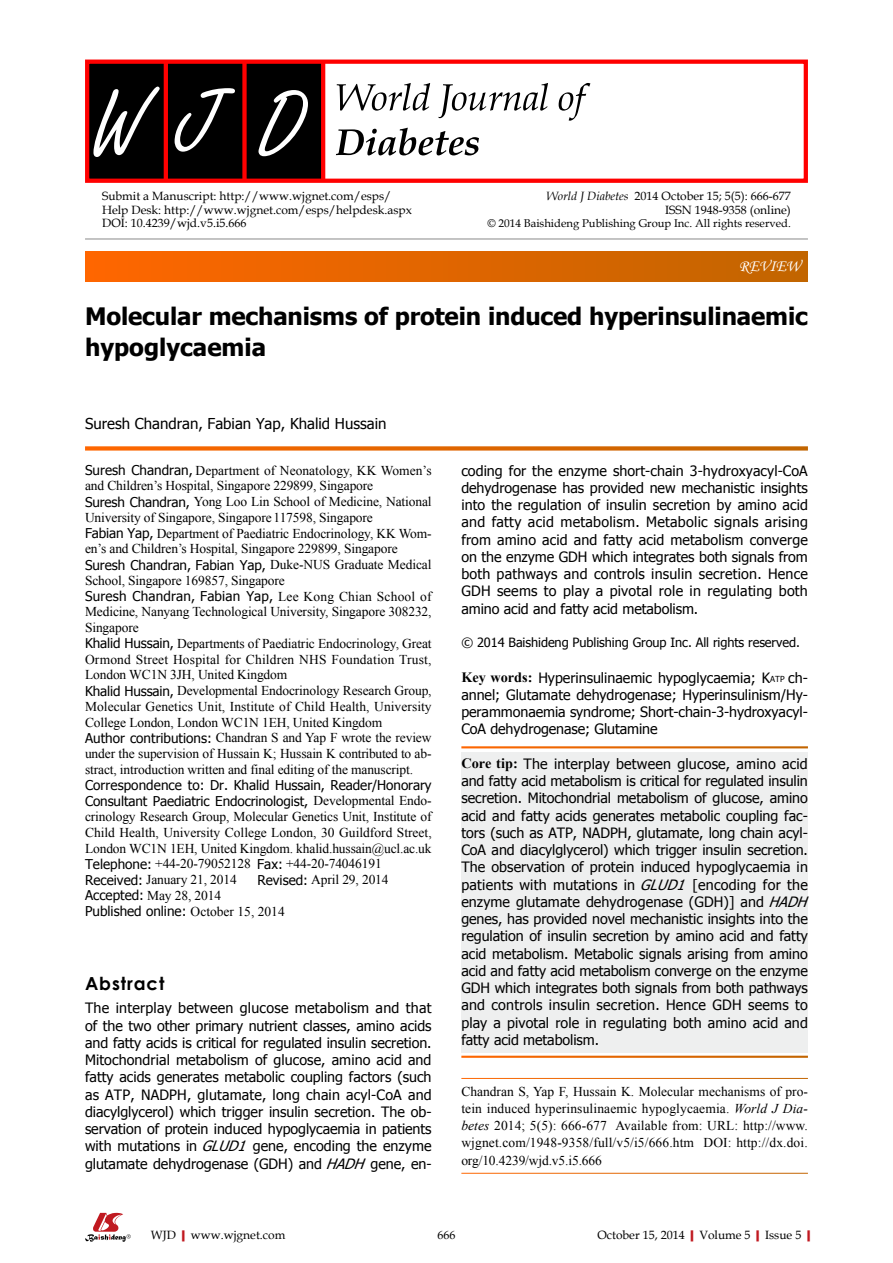
<style>
.page{position:relative;width:893px;height:1263px;background:#fff}
.page>*{position:absolute;margin:0;border:0;box-sizing:border-box;transform-origin:0 0}
.t1{font:700 24px/31.5px "Tahoma";letter-spacing:-.005em;color:#000}
.t2{font:700 18px "Century Gothic";letter-spacing:.05em;color:#000}
.t3{font:16.5px "Monotype Corsiva";color:#fff}
.t4{font:15px "Tahoma";color:#000}
.t5{font:14.25px/17.2px "Tahoma";letter-spacing:-.005em;color:#000;text-align:justify}
.t6{font:13.5px/15.8px "Times New Roman";letter-spacing:-.01em;color:#000}
.t7{font:13.5px/16.2px "Tahoma";color:#000}
.t8{font:12.75px "Tahoma";letter-spacing:-.005em;color:#000}
.t9{font:12px/13.5px "Book Antiqua";color:#000}
.t10{font:11.25px "Book Antiqua";color:#000}
.s1{font-style:italic}
.s2{font-family:"Tahoma"}
.s3{font-family:"Times New Roman"}
.s4{font-family:"Times New Roman";font-weight:700}
.s5{font-size:8.25px}
.s6{font-weight:700;color:#c01920}
</style>
<div class="page">
<div style="left:461px;top:752px;width:347px;height:300px;background:#eeefef"></div>
<div style="left:85px;top:252px;width:723px;height:29px;background:linear-gradient(to right,#f60,#c16500)"></div>
<hr style="left:85px;top:239px;width:723px;height:1px;background:#898989">
<svg style="left:85px;top:446px;width:723px;height:5px;background:#e47c26"></svg>
<div style="left:87px;top:61px;width:236px;height:121px;background:#000"></div>
<hr style="left:164px;top:61px;width:4px;height:121px;background:#f00">
<div style="left:242px;top:61px;width:5px;height:121px;background:#f00"></div>
<hr style="left:321px;top:61px;width:4px;height:121px;background:#f00">
<div style="left:85px;top:60px;width:723px;height:123px;border:4px solid #f00"></div>
<svg style="left:258px;top:90px;width:50px;height:66px"></svg>
<svg style="left:175px;top:88px;width:60px;height:64px"></svg>
<svg style="left:93px;top:87px;width:67px;height:70px"></svg>
<svg style="left:337px;top:83px;width:253px;height:38px"></svg>
<svg style="left:336px;top:128px;width:143px;height:27px"></svg>
<svg style="left:85px;top:1213px;width:46px;height:29px"></svg>
<p class="t9" style="left:102px;top:189px;width:311px">Submit a Manuscript: http://www.wjgnet.com/esps/<br>Help Desk: http://www.wjgnet.com/esps/helpdesk.aspx<br>DOI: 10.4239/wjd.v5.i5.666</p>
<p class="t9" style="left:546px;top:189px;width:246px;text-align:right"><span class="s1">World J Diabetes</span> 2014 October 15; 5(5): 666-677<br>ISSN 1948-9358 (online)</p>
<p class="t10" style="left:487px;top:215px;width:305px">© 2014 Baishideng Publishing Group Inc. All rights reserved.</p>
<p class="t3" style="left:739px;top:256px;width:63px">REVIEW</p>
<p class="t1" style="left:85px;top:299px;width:724px">Molecular mechanisms of protein induced hyperinsulinaemic hypoglycaemia</p>
<p class="t4" style="left:85px;top:414px;width:303px">Suresh Chandran, Fabian Yap, Khalid Hussain</p>
<p class="t6" style="left:85px;top:462px;width:348px"><span class="s2">Suresh Chandran,</span> Department of Neonatology, KK Women’s and Children’s Hospital, Singapore 229899, Singapore<br><span class="s2">Suresh Chandran,</span> Yong Loo Lin School of Medicine, National University of Singapore, Singapore 117598, Singapore<br><span class="s2">Fabian Yap,</span> Department of Paediatric Endocrinology, KK Wom&shy;en’s and Children’s Hospital, Singapore 229899, Singapore <span class="s2">Suresh Chandran, Fabian Yap,</span> Duke-NUS Graduate Medical School, Singapore 169857, Singapore<br><span class="s2">Suresh Chandran, Fabian Yap,</span> Lee Kong Chian School of Medicine, Nanyang Technological University, Singapore 308232, Singapore<br><span class="s2">Khalid Hussain,</span> Departments of Paediatric Endocrinology, Great Ormond Street Hospital for Children NHS Foundation Trust, London WC1N 3JH, United Kingdom<br><span class="s2">Khalid Hussain,</span> Developmental Endocrinology Research Group, Molecular Genetics Unit, Institute of Child Health, University College London, London WC1N 1EH, United Kingdom<br><span class="s2">Author contributions:</span> Chandran S and Yap F wrote the review under the supervision of Hussain K; Hussain K contributed to ab&shy;stract, introduction written and final editing of the manuscript.<br><span class="s2">Correspondence to: Dr. Khalid Hussain, Reader/Honorary Consultant Paediatric Endocrinologist,</span> Developmental Endo&shy;crinology Research Group, Molecular Genetics Unit, Institute of Child Health, University College London, 30 Guildford Street, London WC1N 1EH, United Kingdom. khalid.hussain@ucl.ac.uk <span class="s2">Telephone:</span> +44-20-79052128 <span class="s2">Fax:</span> +44-20-74046191<br><span class="s2">Received:</span> January 21, 2014</p>
<p class="t6" style="left:257px;top:871px;width:133px"><span class="s2">Revised:</span> April 29, 2014</p>
<p class="t7" style="left:85px;top:886px;width:201px">Accepted: <span class="s3">May 28, 2014<br></span>Published online: <span class="s3">October 15, 2014</span></p>
<p class="t2" style="left:85px;top:969px;width:81px">Abstract</p>
<p class="t5" style="left:85px;top:999px;width:348px">The interplay between glucose metabolism and that of the two other primary nutrient classes, amino acids and fatty acids is critical for regulated insulin secretion.<br>Mitochondrial metabolism of glucose, amino acid and fatty acids generates metabolic coupling factors (such as ATP, NADPH, glutamate, long chain acyl-CoA and diacylglycerol) which trigger insulin secretion. The ob&shy;servation of protein induced hypoglycaemia in patients with mutations in <span class="s1">GLUD1</span> gene, encoding the enzyme glutamate dehydrogenase (GDH) and <span class="s1">HADH</span> gene, en-</p>
<p class="t5" style="left:461px;top:461px;width:348px">coding for the enzyme short-chain 3-hydroxyacyl-CoA dehydrogenase has provided new mechanistic insights into the regulation of insulin secretion by amino acid and fatty acid metabolism. Metabolic signals arising from amino acid and fatty acid metabolism converge on the enzyme GDH which integrates both signals from both pathways and controls insulin secretion. Hence GDH seems to play a pivotal role in regulating both amino acid and fatty acid metabolism.</p>
<p class="t8" style="left:461px;top:634px;width:340px">© 2014 Baishideng Publishing Group Inc. All rights reserved.</p>
<p class="t5" style="left:461px;top:668px;width:348px"><span class="s4">Key words:</span> Hyperinsulinaemic hypoglycaemia; K<span class="s5">ATP</span> ch&shy;annel; Glutamate dehydrogenase; Hyperinsulinism/Hy&shy;perammonaemia syndrome; Short-chain-3-hydroxyacyl-CoA dehydrogenase; Glutamine</p>
<p class="t5" style="left:461px;top:754px;width:353px;text-align:left"><span class="s4">Core tip:</span> The interplay between glucose, amino acid and fatty acid metabolism is critical for regulated insulin secretion. Mitochondrial metabolism of glucose, amino acid and fatty acids generates metabolic coupling fac&shy;tors (such as ATP, NADPH, glutamate, long chain acyl-CoA and diacylglycerol) which trigger insulin secretion.<br>The observation of protein induced hypoglycaemia in patients with mutations in <span class="s1">GLUD1</span> [encoding for the enzyme glutamate dehydrogenase (GDH)] and <span class="s1">HADH </span>genes, has provided novel mechanistic insights into the regulation of insulin secretion by amino acid and fatty acid metabolism. Metabolic signals arising from amino acid and fatty acid metabolism converge on the enzyme GDH which integrates both signals from both pathways and controls insulin secretion. Hence GDH seems to play a pivotal role in regulating both amino acid and fatty acid metabolism.</p>
<p class="t6" style="left:461px;top:1082px;width:348px;line-height:17.2px;text-align:justify">Chandran S, Yap F, Hussain K. Molecular mechanisms of pro&shy;tein induced hyperinsulinaemic hypoglycaemia. <span class="s1">World J Dia&shy;betes</span> 2014; 5(5): 666-677 Available from: URL: http://www. wjgnet.com/1948-9358/full/v5/i5/666.htm DOI: http://dx.doi. org/10.4239/wjd.v5.i5.666</p>
<p class="t9" style="left:151px;top:1227px;width:136px">WJD<span class="s6">|</span>www.wjgnet.com</p>
<p class="t9" style="left:437px;top:1227px;width:19px">666</p>
<p class="t9" style="left:597px;top:1227px;width:220px">October 15, 2014<span class="s6">|</span>Volume 5<span class="s6">|</span>Issue 5<span class="s6">|</span></p>
</div>
